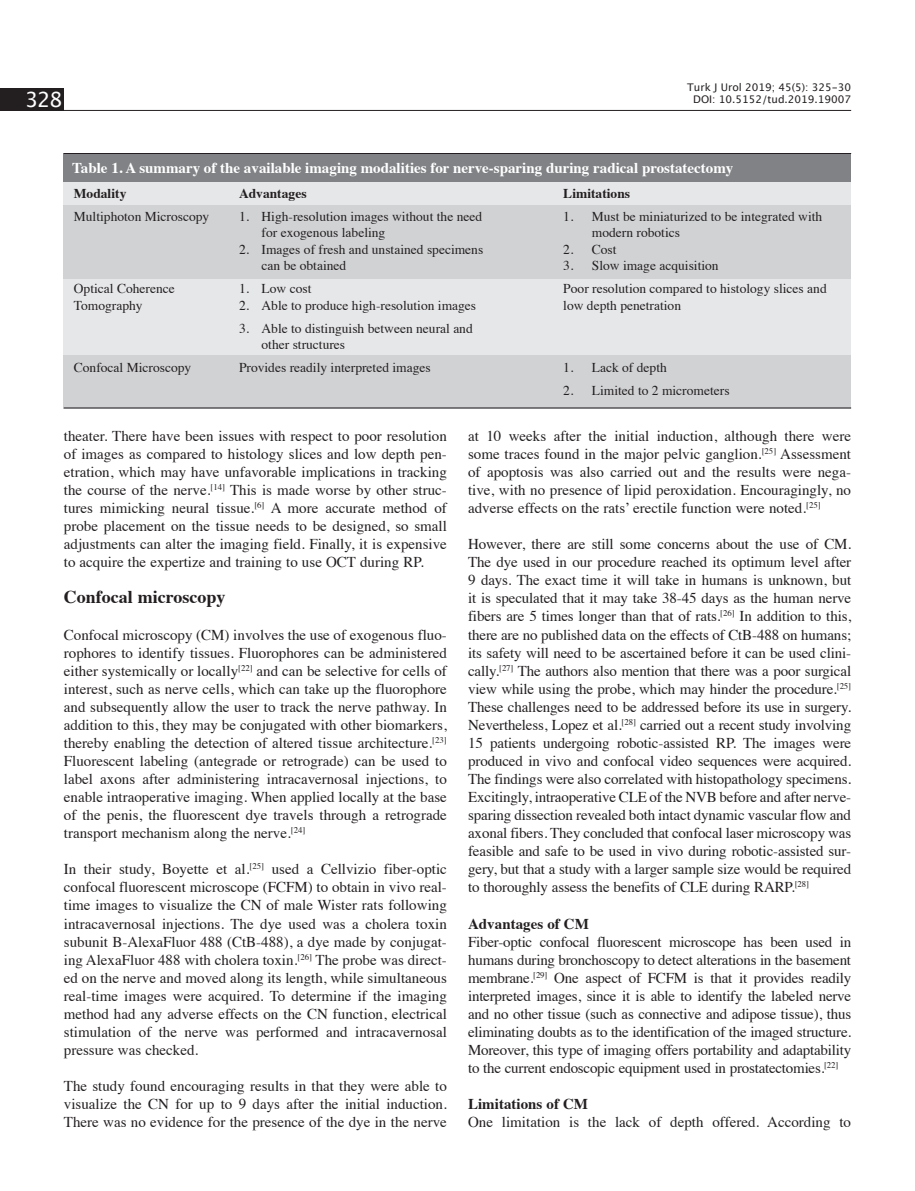
<style>
.page{position:relative;width:915px;height:1191px;background:#fff}
.page>*{position:absolute;margin:0;border:0;box-sizing:border-box;transform-origin:0 0}
.zz_Uroloji_running{font:21px "Lucida Grande";color:#fff}
.Heading_1{font:700 18px "Times";color:#231f20}
.t1{font:15px/18px "Times";color:#231f20;text-align:justify}
.t2{font:700 15px "Times";color:#fff}
.t3{font:700 15px "Times";color:#231f20}
.t4{font:13.5px/16.5px "Times";color:#231f20}
.t5{font:700 13.5px "Times";color:#231f20}
.t6{font:10.5px "Lucida Grande";color:#231f20}
</style>
<div class="page">
<hr style="left:64px;top:110px;width:786px;height:1px;background:#231f20">
<div style="left:0;top:88px;width:64px;height:23px;background:#231f20"></div>
<div style="left:64px;top:182px;width:786px;height:226px;background:#e6e7e9"></div>
<div style="left:64px;top:154px;width:786px;height:28px;background:#808285"></div>
<div style="left:64px;top:205px;width:786px;height:74px;background:#d1d2d4"></div>
<div style="left:64px;top:355px;width:786px;height:53px;background:#d1d2d4"></div>
<hr style="left:64px;top:407px;width:786px;height:1px;background:#231f20">
<hr style="left:64px;top:153px;width:786px;height:1px;background:#231f20">
<p class="zz_Uroloji_running" style="left:25px;top:88px;width:39px">328</p>
<p class="t6" style="left:687px;top:81px;width:165px">Turk J Urol 2019; 45(5): 325-30</p>
<p class="t6" style="left:693px;top:94px;width:159px">DOI: 10.5152/tud.2019.19007</p>
<p class="t2" style="left:72px;top:154px;width:662px">Table 1. A summary of the available imaging modalities for nerve-sparing during radical prostatectomy</p>
<p class="t5" style="left:74px;top:180px;width:54px">Modality</p>
<p class="t5" style="left:239px;top:180px;width:69px">Advantages</p>
<p class="t5" style="left:563px;top:180px;width:68px">Limitations</p>
<p class="t4" style="left:74px;top:207px;width:137px">Multiphoton Microscopy</p>
<p class="t4" style="left:239px;top:207px;width:244px">1. High-resolution images without the need</p>
<p class="t4" style="left:563px;top:207px;width:260px">1. Must be miniaturized to be integrated with</p>
<p class="t4" style="left:261px;top:223px;width:125px">for exogenous labeling</p>
<p class="t4" style="left:591px;top:223px;width:90px">modern robotics</p>
<p class="t4" style="left:239px;top:240px;width:246px">2. Images of fresh and unstained specimens</p>
<p class="t4" style="left:563px;top:240px;width:55px">2. Cost</p>
<p class="t4" style="left:261px;top:256px;width:86px">can be obtained</p>
<p class="t4" style="left:563px;top:256px;width:157px">3. Slow image acquisition</p>
<p class="t4" style="left:74px;top:279px;width:102px">Optical Coherence</p>
<p class="t4" style="left:239px;top:279px;width:74px">1. Low cost</p>
<p class="t4" style="left:563px;top:279px;width:265px">Poor resolution compared to histology slices and</p>
<p class="t4" style="left:74px;top:296px;width:70px">Tomography</p>
<p class="t4" style="left:239px;top:296px;width:238px">2. Able to produce high-resolution images</p>
<p class="t4" style="left:563px;top:296px;width:119px">low depth penetration</p>
<p class="t4" style="left:261px;top:319px;width:213px;text-indent:-23px">3. Able to distinguish between neural and other structures</p>
<p class="t4" style="left:74px;top:358px;width:119px">Confocal Microscopy</p>
<p class="t4" style="left:239px;top:358px;width:193px">Provides readily interpreted images</p>
<p class="t4" style="left:563px;top:358px;width:105px">1. Lack of depth</p>
<p class="t4" style="left:563px;top:381px;width:168px">2. Limited to 2 micrometers</p>
<p class="t1" style="left:64px;top:425px;width:384px">theater. There have been issues with respect to poor resolution of images as compared to histology slices and low depth pen&shy;etration, which may have unfavorable implications in tracking the course of the nerve.<sup>[14]</sup> This is made worse by other struc&shy;tures mimicking neural tissue.<sup>[6]</sup> A more accurate method of probe placement on the tissue needs to be designed, so small adjustments can alter the imaging field. Finally, it is expensive to acquire the expertize and training to use OCT during RP.</p>
<p class="Heading_1" style="left:64px;top:580px;width:163px">Confocal microscopy</p>
<p class="t1" style="left:64px;top:624px;width:384px">Confocal microscopy (CM) involves the use of exogenous fluo&shy;rophores to identify tissues. Fluorophores can be administered either systemically or locally<sup>[22]</sup> and can be selective for cells of interest, such as nerve cells, which can take up the fluorophore and subsequently allow the user to track the nerve pathway. In addition to this, they may be conjugated with other biomarkers, thereby enabling the detection of altered tissue architecture.<sup>[23] </sup>Fluorescent labeling (antegrade or retrograde) can be used to label axons after administering intracavernosal injections, to enable intraoperative imaging. When applied locally at the base of the penis, the fluorescent dye travels through a retrograde transport mechanism along the nerve.<sup>[24]</sup></p>
<p class="t1" style="left:64px;top:859px;width:384px">In their study, Boyette et al.<sup>[25]</sup> used a Cellvizio fiber-optic confocal fluorescent microscope (FCFM) to obtain in vivo real&shy;time images to visualize the CN of male Wister rats following intracavernosal injections. The dye used was a cholera toxin subunit B-AlexaFluor 488 (CtB-488), a dye made by conjugat&shy;ing AlexaFluor 488 with cholera toxin.<sup>[26]</sup> The probe was direct&shy;ed on the nerve and moved along its length, while simultaneous real-time images were acquired. To determine if the imaging method had any adverse effects on the CN function, electrical stimulation of the nerve was performed and intracavernosal pressure was checked.</p>
<p class="t1" style="left:64px;top:1075px;width:384px">The study found encouraging results in that they were able to visualize the CN for up to 9 days after the initial induction.<br>There was no evidence for the presence of the dye in the nerve</p>
<p class="t1" style="left:468px;top:425px;width:384px">at 10 weeks after the initial induction, although there were some traces found in the major pelvic ganglion.<sup>[25]</sup> Assessment of apoptosis was also carried out and the results were nega&shy;tive, with no presence of lipid peroxidation. Encouragingly, no adverse effects on the rats’ erectile function were noted.<sup>[25]</sup></p>
<p class="t1" style="left:468px;top:534px;width:384px">However, there are still some concerns about the use of CM.<br>The dye used in our procedure reached its optimum level after 9 days. The exact time it will take in humans is unknown, but it is speculated that it may take 38-45 days as the human nerve fibers are 5 times longer than that of rats.<sup>[26]</sup> In addition to this, there are no published data on the effects of CtB-488 on humans; its safety will need to be ascertained before it can be used clini&shy;cally.<sup>[27]</sup> The authors also mention that there was a poor surgical view while using the probe, which may hinder the procedure.<sup>[25] </sup>These challenges need to be addressed before its use in surgery.<br>Nevertheless, Lopez et al.<sup>[28]</sup> carried out a recent study involving 15 patients undergoing robotic-assisted RP. The images were produced in vivo and confocal video sequences were acquired.<br>The findings were also correlated with histopathology specimens.<br>Excitingly, intraoperative CLE of the NVB before and after nerve&shy;sparing dissection revealed both intact dynamic vascular flow and axonal fibers. They concluded that confocal laser microscopy was feasible and safe to be used in vivo during robotic-assisted sur&shy;gery, but that a study with a larger sample size would be required to thoroughly assess the benefits of CLE during RARP.<sup>[28]</sup></p>
<p class="t3" style="left:468px;top:909px;width:122px">Advantages of CM</p>
<p class="t1" style="left:468px;top:931px;width:384px">Fiber-optic confocal fluorescent microscope has been used in humans during bronchoscopy to detect alterations in the basement membrane.<sup>[29]</sup> One aspect of FCFM is that it provides readily interpreted images, since it is able to identify the labeled nerve and no other tissue (such as connective and adipose tissue), thus eliminating doubts as to the identification of the imaged structure.<br>Moreover, this type of imaging offers portability and adaptability to the current endoscopic equipment used in prostatectomies.<sup>[22]</sup></p>
<p class="t3" style="left:468px;top:1089px;width:121px">Limitations of CM</p>
<p class="t1" style="left:468px;top:1111px;width:384px">One limitation is the lack of depth offered. According to</p>
</div>
